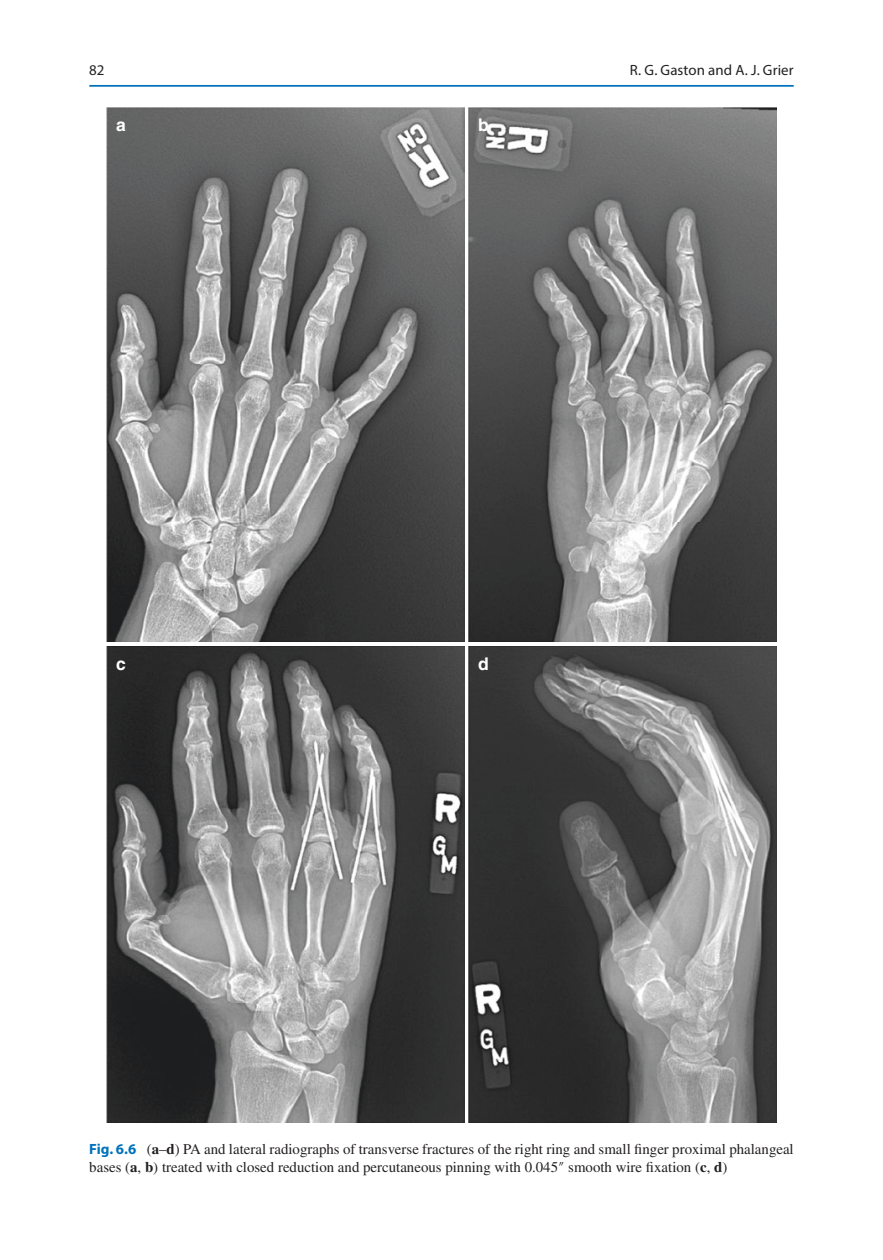
<style>
.page{position:relative;width:883px;height:1260px;background:#fff}
.page>*{position:absolute;margin:0;border:0;box-sizing:border-box;transform-origin:0 0}
.t1{font:17.5px "Helvetica Bold 6";color:#fff}
.t2{font:14.88px/17.5px "Times LT Std";color:#231f20}
.t3{font:14.88px "Myriad Pro Regular 2";letter-spacing:.01em;color:#231f20}
.t4{font:14.88px "Myriad Pro";color:#231f20}
.s1{font-family:"Myriad Pro";font-weight:700;color:#0073bc}
.s2{font-weight:700}
.s3{font-family:"STIX General"}
</style>
<div class="page">
<img style="left:469px;top:646px;width:307px;height:477px">
<img style="left:107px;top:646px;width:357px;height:477px">
<img style="left:469px;top:107px;width:307px;height:535px">
<img style="left:107px;top:107px;width:357px;height:535px">
<hr style="left:89px;top:85px;width:705px;height:2px;background:#0073bc">
<p class="t4" style="left:89px;top:61px;width:17px">82</p>
<p class="t1" style="left:116px;top:114px;width:11px">a</p>
<p class="t1" style="left:478px;top:114px;width:12px">b</p>
<p class="t3" style="left:630px;top:61px;width:166px">R. G. Gaston and A. J. Grier</p>
<p class="t1" style="left:116px;top:653px;width:11px">c</p>
<p class="t1" style="left:478px;top:653px;width:12px">d</p>
<p class="t2" style="left:89px;top:1141px;width:706px"><span class="s1">Fig. 6.6</span> (<span class="s2">a</span>–<span class="s2">d</span>) PA and lateral radiographs of transverse fractures of the right ring and small finger proximal phalangeal bases (<span class="s2">a</span>, <span class="s2">b</span>) treated with closed reduction and percutaneous pinning with 0.045<span class="s3">″</span> smooth wire fixation (<span class="s2">c</span>, <span class="s2">d</span>)</p>
</div>
